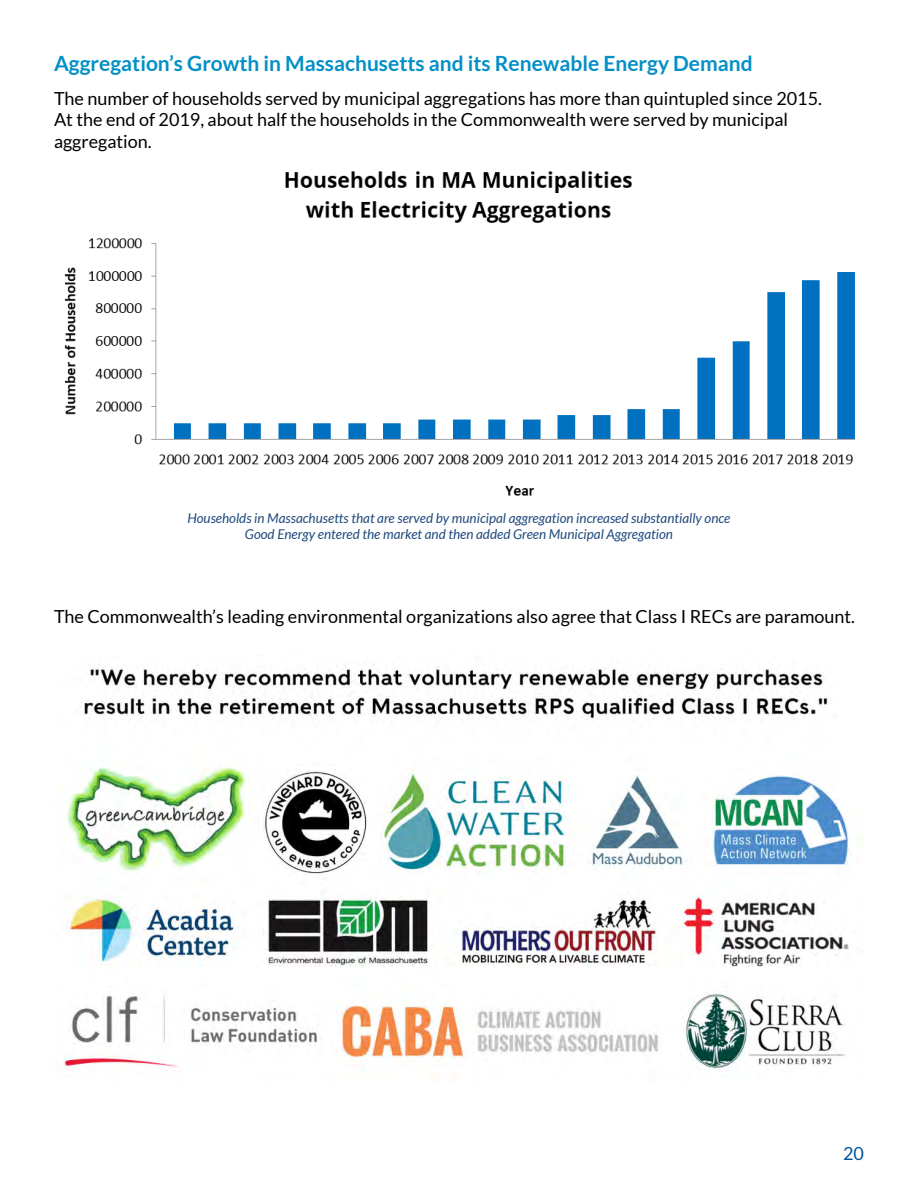
<style>
.page{position:relative;width:918px;height:1188px;background:#fff}
.page>*{position:absolute;margin:0;border:0;box-sizing:border-box;transform-origin:0 0}
.t1{font:700 21px "Lato";color:#0390c7}
.t2{font:18px/21.6px "Lato";color:#000}
.t3{font:18px "Lato";color:#00539b}
.t4{font:italic 13.5px/16.2px "Lato";color:#1f497d;text-align:center}
</style>
<div class="page">
<img style="left:64px;top:171px;width:791px;height:325px">
<img style="left:61px;top:664px;width:803px;height:405px">
<p class="t1" style="left:54px;top:51px;width:700px">Aggregation’s Growth in Massachusetts and its Renewable Energy Demand</p>
<p class="t2" style="left:54px;top:87px;width:769px">The number of households served by municipal aggregations has more than quintupled since 2015.<br>At the end of 2019, about half the households in the Commonwealth were served by municipal aggregation.</p>
<p class="t4" style="left:187px;top:511px;width:545px">Households in Massachusetts that are served by municipal aggregation increased substantially once<br>Good Energy entered the market and then added Green Municipal Aggregation</p>
<p class="t2" style="left:54px;top:606px;width:803px">The Commonwealth’s leading environmental organizations also agree that Class I RECs are paramount.</p>
<p class="t3" style="left:843px;top:1144px;width:22px">20</p>
</div>
